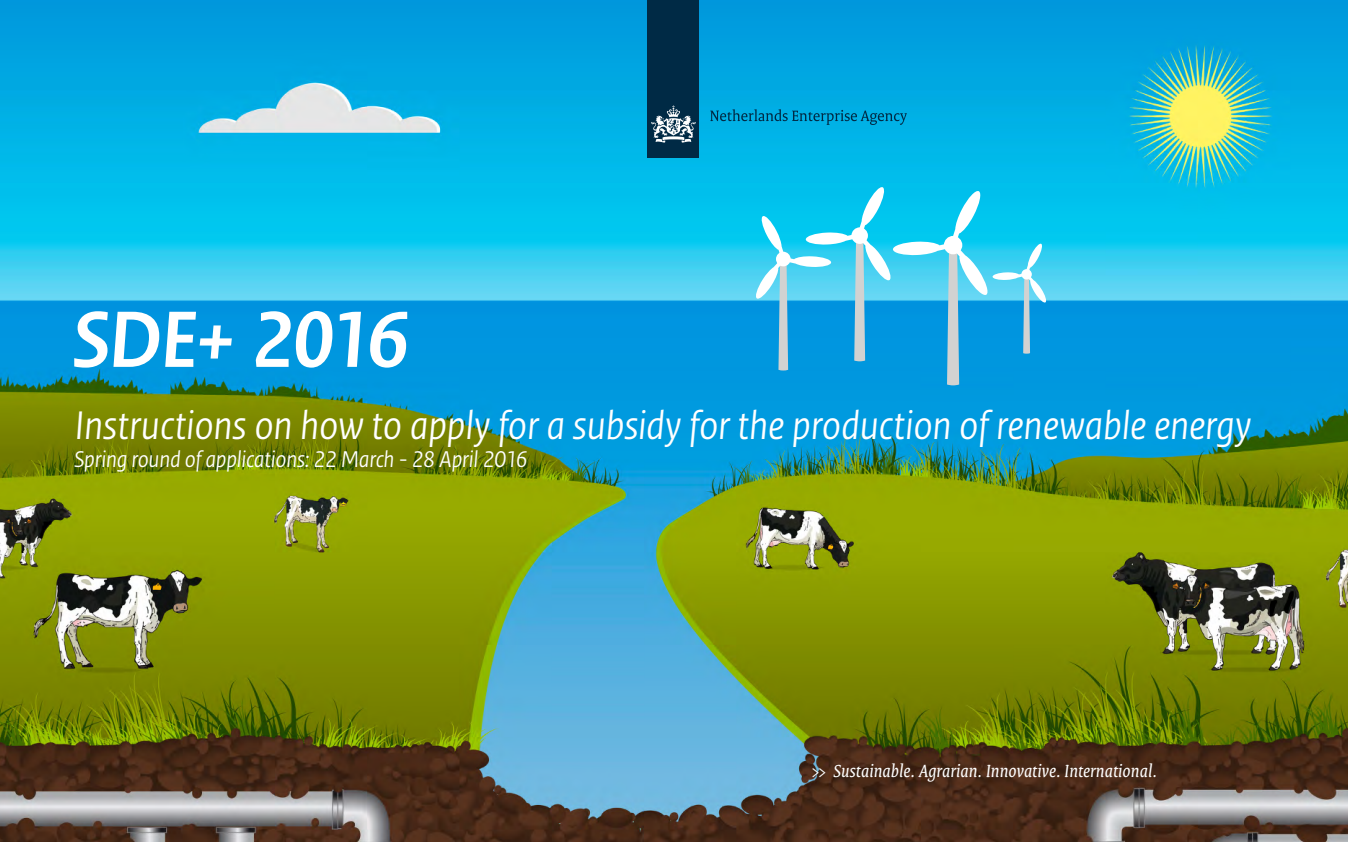
<style>
.page{position:relative;width:1348px;height:842px;background:#fff}
.page>*{position:absolute;margin:0;border:0;box-sizing:border-box;transform-origin:0 0}
.t1{font:italic 700 84px "Rijksoverheid Sans Heading";letter-spacing:-.03em;color:#fff}
.t2{font:italic 42px "Rijksoverheid Sans Heading";letter-spacing:-.005em;color:#fff}
.t3{font:italic 24px "Rijksoverheid Sans Heading";letter-spacing:-.01em;color:#fff}
.t4{font:italic 19px "Rijksoverheid Serif";letter-spacing:.01em;color:#fff}
.s1{font-style:normal}
</style>
<div class="page">
<img style="left:0;top:0;width:1348px;height:842px">
<svg style="left:754px;top:186px;width:293px;height:199px;background:#32bae8"></svg>
<div style="left:776px;top:252px;width:15px;height:14px;background:#fff;border-radius:50%"></div>
<div style="left:648px;top:0;width:51px;height:157px;background:#002a45"></div>
<svg style="left:651px;top:105px;width:45px;height:38px"></svg>
<svg style="left:710px;top:109px;width:197px;height:16px;background:#0095c4"></svg>
<h1 class="t1" style="left:74px;top:292px;width:337px">SDE+ 2016</h1>
<p class="t2" style="left:74px;top:402px;width:1178px">Instructions on how to apply for a subsidy for the production of renewable energy</p>
<p class="t3" style="left:74px;top:446px;width:455px">Spring round of applications: 22 March - 28 April 2016</p>
<p class="t4" style="left:810px;top:759px;width:348px"><span class="s1">&gt;&gt;</span> Sustainable. Agrarian. Innovative. International.</p>
</div>
